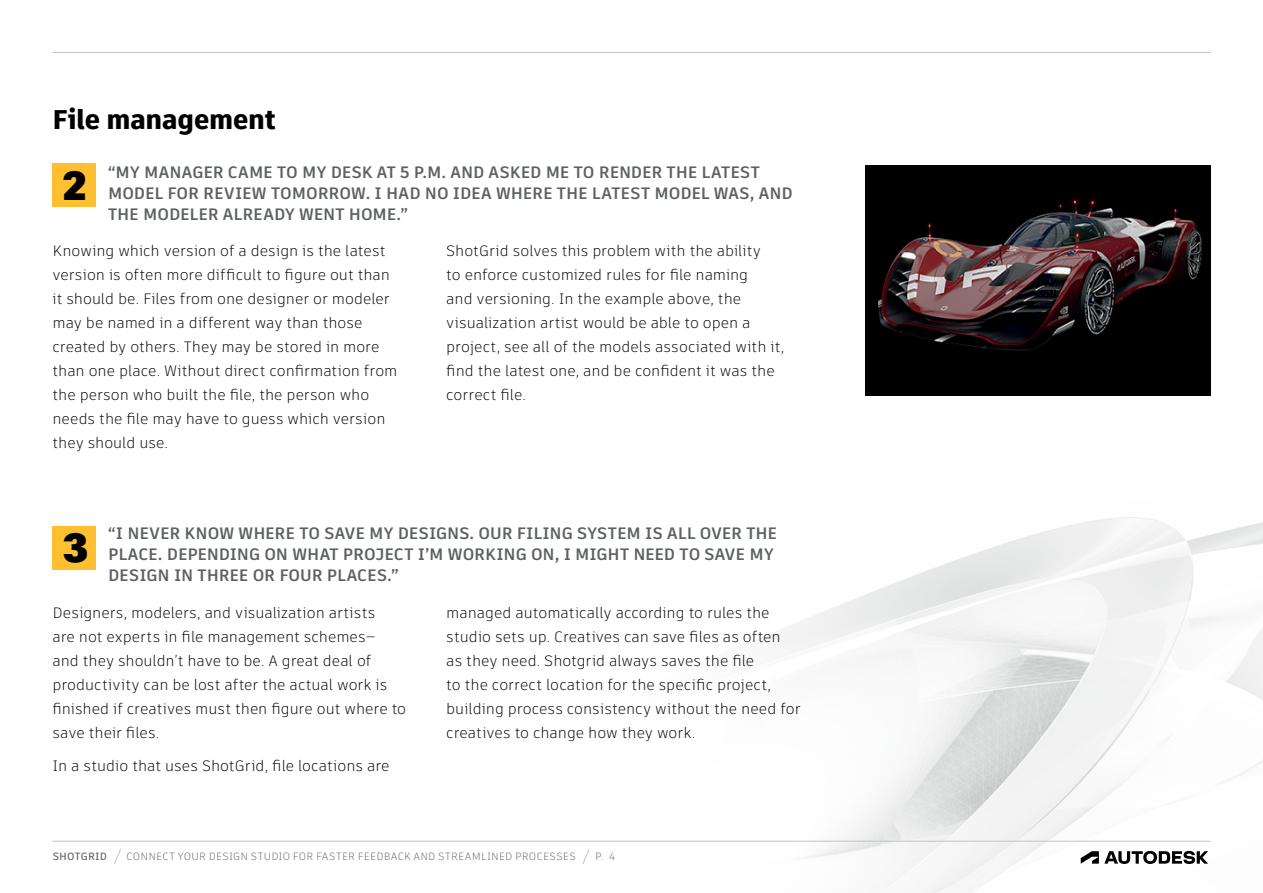
<style>
.page{position:relative;width:1263px;height:893px;background:#fff}
.page>*{position:absolute;margin:0;border:0;box-sizing:border-box;transform-origin:0 0}
.t1{font:800 40.5px "Artifakt Legend";color:#000001}
.t2{font:900 27px "Artifakt Element";letter-spacing:-.005em;color:#000001}
.t3{font:700 16.5px/21px "Artifakt Element";color:#5d6162}
.t4{font:300 15px/24px "Artifakt Element";color:#000001}
.t5{font:300 10.5px "Artifakt Element";letter-spacing:.025em;color:#5d6162}
.t6{font:500 10.5px "Artifakt Element";letter-spacing:.015em;color:#5d6162}
</style>
<div class="page">
<img style="left:53px;top:517px;width:1210px;height:376px">
<hr style="left:52px;top:841px;width:1158px;height:1px;background:#c2c3c3">
<svg style="left:1081px;top:851px;width:127px;height:13px"></svg>
<hr style="left:52px;top:52px;width:1158px;height:1px;background:#c2c3c3">
<svg style="left:582px;top:849px;width:7px;height:15px"></svg>
<svg style="left:114px;top:849px;width:7px;height:15px"></svg>
<div style="left:52px;top:164px;width:44px;height:43px;background:#fec031"></div>
<div style="left:52px;top:526px;width:44px;height:44px;background:#fec031"></div>
<img style="left:865px;top:165px;width:345px;height:231px">
<h2 class="t2" style="left:52px;top:101px;width:225px">File management</h2>
<p class="t3" style="left:108px;top:162px;width:686px">“MY MANAGER CAME TO MY DESK AT 5 P.M. AND ASKED ME TO RENDER THE LATEST<br>MODEL FOR REVIEW TOMORROW. I HAD NO IDEA WHERE THE LATEST MODEL WAS, AND<br>THE MODELER ALREADY WENT HOME.”</p>
<h1 class="t1" style="left:63px;top:157px;width:25px">2</h1>
<p class="t4" style="left:52px;top:239px;width:346px">Knowing which version of a design is the latest version is often more difficult to figure out than it should be. Files from one designer or modeler may be named in a different way than those created by others. They may be stored in more than one place. Without direct confirmation from the person who built the file, the person who needs the file may have to guess which version they should use.</p>
<p class="t4" style="left:446px;top:239px;width:340px">ShotGrid solves this problem with the ability<br>to enforce customized rules for file naming<br>and versioning. In the example above, the visualization artist would be able to open a project, see all of the models associated with it, find the latest one, and be confident it was the correct file.</p>
<h1 class="t1" style="left:63px;top:520px;width:26px">3</h1>
<p class="t3" style="left:108px;top:523px;width:670px">“I NEVER KNOW WHERE TO SAVE MY DESIGNS. OUR FILING SYSTEM IS ALL OVER THE<br>PLACE. DEPENDING ON WHAT PROJECT I’M WORKING ON, I MIGHT NEED TO SAVE MY<br>DESIGN IN THREE OR FOUR PLACES.”</p>
<p class="t4" style="left:52px;top:601px;width:355px">Designers, modelers, and visualization artists<br>are not experts in file management schemes—<br>and they shouldn’t have to be. A great deal of productivity can be lost after the actual work is finished if creatives must then figure out where to save their files.</p>
<p class="t4" style="left:52px;top:754px;width:338px">In a studio that uses ShotGrid, file locations are</p>
<p class="t4" style="left:446px;top:601px;width:356px">managed automatically according to rules the studio sets up. Creatives can save files as often<br>as they need. Shotgrid always saves the file<br>to the correct location for the specific project, building process consistency without the need for creatives to change how they work.</p>
<p class="t6" style="left:53px;top:849px;width:56px">SHOTGRID</p>
<p class="t5" style="left:127px;top:849px;width:451px">CONNECT YOUR DESIGN STUDIO FOR FASTER FEEDBACK AND STREAMLINED PROCESSES</p>
<p class="t5" style="left:595px;top:849px;width:21px">P. 4</p>
</div>
